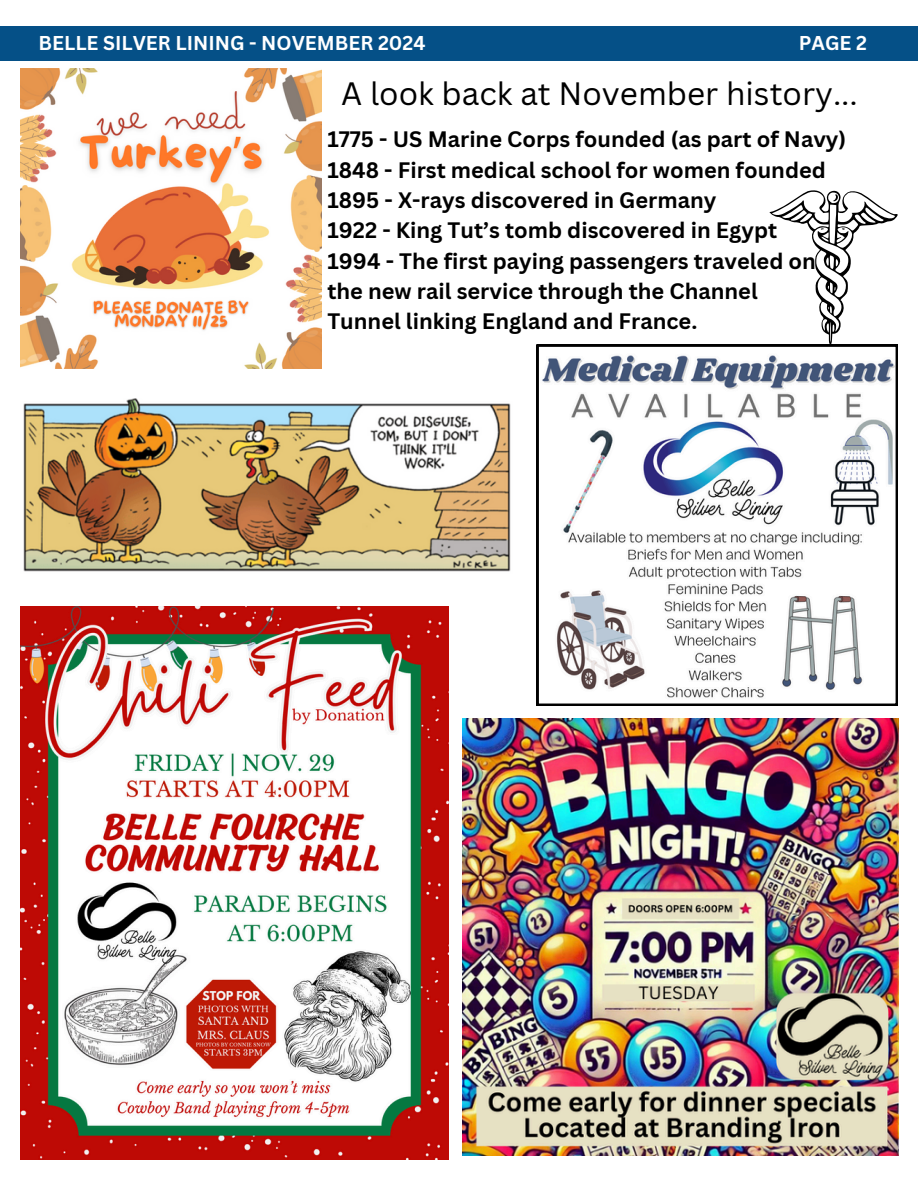
<style>
.page{position:relative;width:918px;height:1188px;background:#fff}
.page>*{position:absolute;margin:0;border:0;box-sizing:border-box;transform-origin:0 0}
.t1{font:31.5px "Canva Sans";color:#000}
.t2{font:700 21.75px/30.3px "Canva Sans";color:#000}
.t3{font:700 19.5px "Canva Sans";color:#fff}
</style>
<div class="page">
<div style="left:0;top:26px;width:918px;height:34px;background:#055087"></div>
<svg style="left:537px;top:345px;width:361px;height:361px"></svg>
<img style="left:462px;top:719px;width:437px;height:436px">
<svg style="left:769px;top:190px;width:129px;height:154px"></svg>
<img style="left:21px;top:606px;width:427px;height:554px">
<img style="left:21px;top:69px;width:300px;height:300px">
<img style="left:23px;top:399px;width:488px;height:173px">
<p class="t3" style="left:38px;top:29px;width:389px">BELLE SILVER LINING - NOVEMBER 2024</p>
<p class="t3" style="left:799px;top:29px;width:70px">PAGE 2</p>
<h3 class="t1" style="left:341px;top:71px;width:518px">A look back at November history...</h3>
<h3 class="t2" style="left:327px;top:124px;width:520px">1775 - US Marine Corps founded (as part of Navy)<br>1848 - First medical school for women founded 1895 - X-rays discovered in Germany<br>1922 - King Tut’s tomb discovered in Egypt<br>1994 - The first paying passengers traveled on the new rail service through the Channel<br>Tunnel linking England and France.</h3>
</div>
